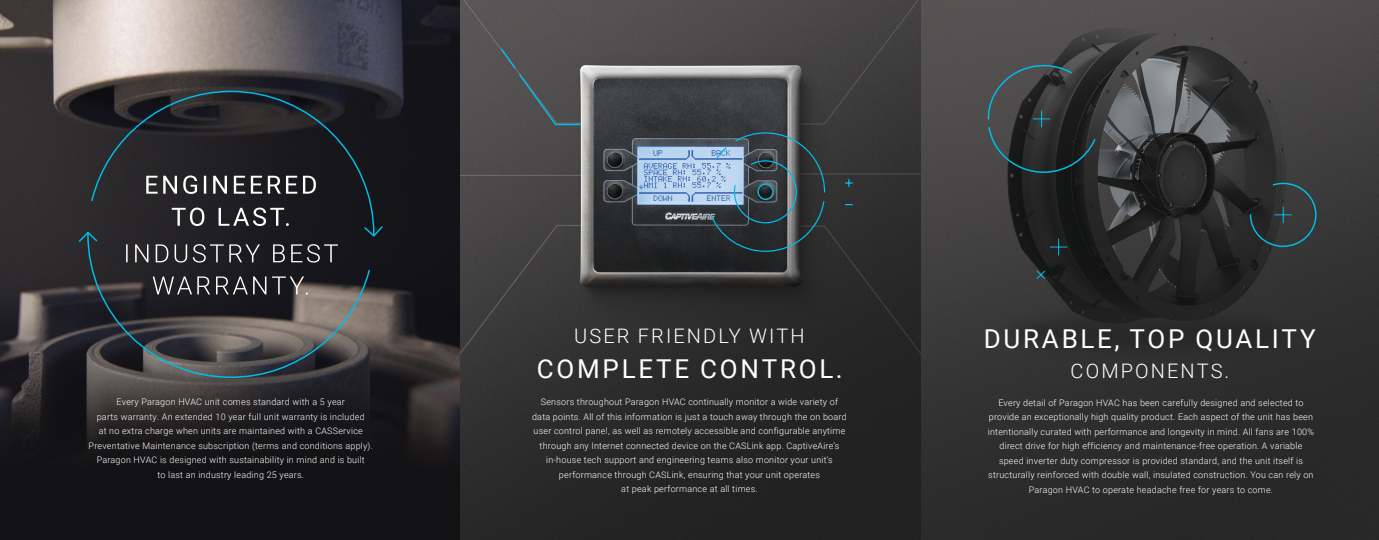
<style>
.page{position:relative;width:1379px;height:540px;background:#fff}
.page>*{position:absolute;margin:0;border:0;box-sizing:border-box;transform-origin:0 0}
.t1{font:26px "Roboto";letter-spacing:.105em;color:#fff}
.t2{font:300 20px "Roboto";letter-spacing:.105em;color:#fff}
.t3{font:300 9px/14.5px "Roboto";letter-spacing:.025em;color:#fff;text-align:center}
</style>
<div class="page">
<img style="left:460px;top:0;width:919px;height:540px">
<svg style="left:0;top:0;width:460px;height:540px;background:#353234"></svg>
<svg style="left:709px;top:132px;width:144px;height:121px;background:#434e55"></svg>
<svg style="left:499px;top:47px;width:82px;height:79px;background:#505253"></svg>
<svg style="left:1050px;top:239px;width:17px;height:16px"></svg>
<svg style="left:1249px;top:182px;width:68px;height:66px;background:#2e393c"></svg>
<svg style="left:1036px;top:270px;width:10px;height:10px"></svg>
<svg style="left:987px;top:64px;width:110px;height:110px;background:#323739"></svg>
<svg style="left:77px;top:90px;width:307px;height:289px;background:#343437"></svg>
<p class="t3" style="left:89px;top:395px;width:286px">Every Paragon HVAC unit comes standard with a 5 year<br>parts warranty. An extended 10 year full unit warranty is included<br>at no extra charge when units are maintained with a CASService Preventative Maintenance subscription (terms and conditions apply).<br>Paragon HVAC is designed with sustainability in mind and is built<br>to last an industry leading 25 years.</p>
<h2 class="t2" style="left:574px;top:322px;width:232px">USER FRIENDLY WITH</h2>
<h1 class="t1" style="left:537px;top:351px;width:307px">COMPLETE CONTROL.</h1>
<p class="t3" style="left:532px;top:395px;width:316px">Sensors throughout Paragon HVAC continually monitor a wide variety of data points. All of this information is just a touch away through the on board user control panel, as well as remotely accessible and configurable anytime through any Internet connected device on the CASLink app. CaptiveAire’s in-house tech support and engineering teams also monitor your unit’s performance through CASLink, ensuring that your unit operates<br>at peak performance at all times.</p>
<h1 class="t1" style="left:984px;top:321px;width:333px">DURABLE, TOP QUALITY</h1>
<h2 class="t2" style="left:1070px;top:357px;width:160px">COMPONENTS.</h2>
<p class="t3" style="left:988px;top:395px;width:328px">Every detail of Paragon HVAC has been carefully designed and selected to provide an exceptionally high quality product. Each aspect of the unit has been intentionally curated with performance and longevity in mind. All fans are 100% direct drive for high efficiency and maintenance-free operation. A variable speed inverter duty compressor is provided standard, and the unit itself is structurally reinforced with double wall, insulated construction. You can rely on Paragon HVAC to operate headache free for years to come.</p>
</div>
